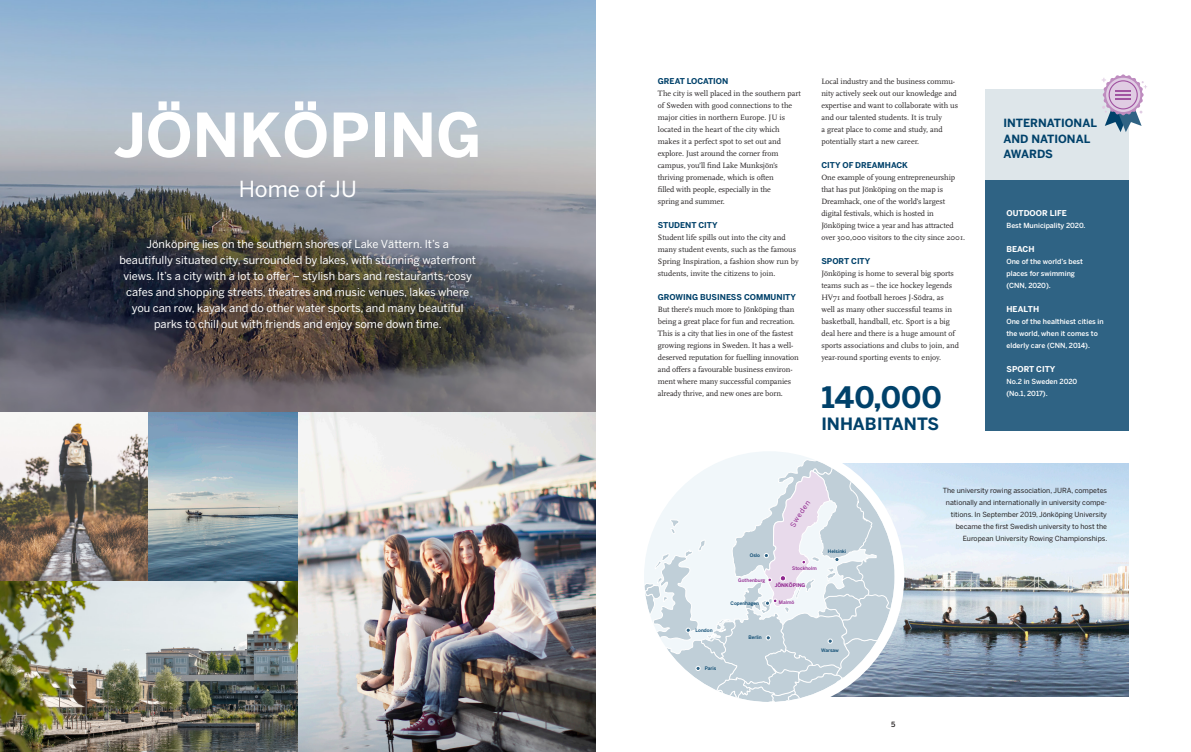
<style>
.page{position:relative;width:1191px;height:752px;background:#fff}
.page>*{position:absolute;margin:0;border:0;box-sizing:border-box;transform-origin:0 0}
.Rubrik_1{font:700 60px "Benton Sans";color:#fff}
.P_-_Uspar{font:700 29.3px "Benton Sans";color:#00416a}
.Rubrik_1_-_light{font:22px "Benton Sans";color:#fff}
.P_-_Uspar-2{font:700 16.8px "Benton Sans";color:#00416a}
.Rubrik_2_-_11{font:700 11.2px "Benton Sans";color:#00416a}
.Ingress_-_regular{font:11px/16px "Benton Sans";color:#fff;text-align:center}
.Ingress_-_light{font:300 11px "Benton Sans";color:#fff}
.P_-_Brödtext{font:8px/12px "Scala OT";color:#231f20}
.Mellanrubrik{font:700 8px "Benton Sans";color:#00416a}
.Mellanrubrik-2{font:700 8px "Benton Sans";color:#fff}
.t1{font:500 7.2px "Benton Sans";color:#231f20}
.P_-_Faktarutor_-_reg{font:7px/12px "Benton Sans";color:#231f20;text-align:right}
.P_-_Faktarutor_-_med{font:500 7px/12px "Benton Sans";color:#fff}
.t2{font:700 5px "Benton Sans";color:#90268f}
.t3{font:500 4.8px "Benton Sans";color:#00416a}
.P_-_Karta{font:500 4.8px "Benton Sans";color:#90268f}
</style>
<div class="page">
<img style="left:298px;top:411px;width:297px;height:340px">
<img style="left:0;top:411px;width:149px;height:170px">
<img style="left:149px;top:411px;width:149px;height:170px">
<img style="left:0;top:581px;width:298px;height:170px">
<div style="left:985px;top:180px;width:143px;height:250px;background:#2f6384"></div>
<img style="left:894px;top:463px;width:234px;height:233px">
<div style="left:634px;top:441px;width:270px;height:270px;border:10px solid #fff;border-radius:50%"></div>
<div style="left:985px;top:89px;width:143px;height:91px;background:#dee6ea"></div>
<svg style="left:1102px;top:74px;width:45px;height:58px"></svg>
<svg style="left:0;top:0;width:595px;height:411px;background:#7e8690"></svg>
<svg style="left:644px;top:451px;width:250px;height:250px"></svg>
<h1 class="Rubrik_1" style="left:114px;top:99px;width:370px">JÖNKÖPING</h1>
<h1 class="Rubrik_1_-_light" style="left:239px;top:176px;width:120px">Home of JU</h1>
<p class="Ingress_-_regular" style="left:119px;top:236px;width:358px">Jönköping lies on the southern shores of Lake Vättern. It’s a beautifully situated city, surrounded by lakes, with stunning waterfront views. It’s a city with a lot to offer – stylish bars and restaurants, cosy cafes and shopping streets, theatres and music venues, lakes where you can row, kayak and do other water sports, and many beautiful parks to chill out with friends and enjoy some down time.</p>
<p class="Ingress_-_light" style="left:217px;top:243px;width:164px">the top places to live in the world.</p>
<p class="Mellanrubrik" style="left:658px;top:76px;width:72px">GREAT LOCATION</p>
<p class="P_-_Brödtext" style="left:658px;top:88px;width:144px">The city is well placed in the southern part of Sweden with good connections to the major cities in northern Europe. JU is located in the heart of the city which</p>
<p class="P_-_Brödtext" style="left:658px;top:136px;width:125px">makes it a perfect spot to set out and explore. Just around the corner from</p>
<p class="P_-_Brödtext" style="left:658px;top:160px;width:121px">campus, you’ll find Lake Munksjön’s</p>
<p class="P_-_Brödtext" style="left:658px;top:172px;width:117px">thriving promenade, which is often</p>
<p class="P_-_Brödtext" style="left:658px;top:184px;width:114px">filled with people, especially in the</p>
<p class="P_-_Brödtext" style="left:658px;top:196px;width:68px">spring and summer.</p>
<p class="Mellanrubrik" style="left:658px;top:220px;width:61px">STUDENT CITY</p>
<p class="P_-_Brödtext" style="left:658px;top:232px;width:142px">Student life spills out into the city and many student events, such as the famous Spring Inspiration, a fashion show run by students, invite the citizens to join.</p>
<p class="Mellanrubrik" style="left:658px;top:292px;width:140px">GROWING BUSINESS COMMUNITY</p>
<p class="P_-_Brödtext" style="left:658px;top:304px;width:142px">But there’s much more to Jönköping than being a great place for fun and recreation.<br>This is a city that lies in one of the fastest growing regions in Sweden. It has a well&shy;deserved reputation for fuelling innovation and offers a favourable business environ&shy;ment where many successful companies already thrive, and new ones are born.</p>
<p class="P_-_Brödtext" style="left:821px;top:76px;width:138px">Local industry and the business commu&shy;nity actively seek out our knowledge and expertise and want to collaborate with us and our talented students. It is truly<br>a great place to come and study, and</p>
<p class="P_-_Brödtext" style="left:821px;top:136px;width:99px">potentially start a new career.</p>
<p class="Mellanrubrik" style="left:821px;top:160px;width:88px">CITY OF DREAMHACK</p>
<p class="P_-_Brödtext" style="left:821px;top:172px;width:135px">One example of young entrepreneurship that has put Jönköping on the map is<br>Dreamhack, one of the world’s largest</p>
<p class="P_-_Brödtext" style="left:821px;top:208px;width:145px">digital festivals, which is hosted in<br>Jönköping twice a year and has attracted over 300,000 visitors to the city since 2001.</p>
<p class="Mellanrubrik" style="left:821px;top:256px;width:50px">SPORT CITY</p>
<p class="P_-_Brödtext" style="left:821px;top:268px;width:139px">Jönköping is home to several big sports teams such as – the ice hockey legends HV71 and football heroes J-Södra, as well as many other successful teams in basketball, handball, etc. Sport is a big deal here and there is a huge amount of sports associations and clubs to join, and year-round sporting events to enjoy.</p>
<p class="P_-_Uspar" style="left:821px;top:379px;width:122px">140,000</p>
<p class="P_-_Uspar-2" style="left:821px;top:413px;width:119px">INHABITANTS</p>
<h2 class="Rubrik_2_-_11" style="left:1003px;top:116px;width:95px">INTERNATIONAL</h2>
<h2 class="Rubrik_2_-_11" style="left:1003px;top:132px;width:88px">AND NATIONAL</h2>
<h2 class="Rubrik_2_-_11" style="left:1003px;top:147px;width:51px">AWARDS</h2>
<p class="Mellanrubrik-2" style="left:1006px;top:208px;width:62px">OUTDOOR LIFE</p>
<p class="P_-_Faktarutor_-_med" style="left:1006px;top:219px;width:80px">Best Municipality 2020.</p>
<p class="Mellanrubrik-2" style="left:1006px;top:244px;width:30px">BEACH</p>
<p class="P_-_Faktarutor_-_med" style="left:1006px;top:255px;width:78px">One of the world’s best</p>
<p class="P_-_Faktarutor_-_med" style="left:1006px;top:267px;width:70px">places for swimming (CNN, 2020).</p>
<p class="Mellanrubrik-2" style="left:1006px;top:304px;width:34px">HEALTH</p>
<p class="P_-_Faktarutor_-_med" style="left:1006px;top:315px;width:99px">One of the healthiest cities in the world, when it comes to elderly care (CNN, 2014).</p>
<p class="Mellanrubrik-2" style="left:1006px;top:364px;width:50px">SPORT CITY</p>
<p class="P_-_Faktarutor_-_med" style="left:1006px;top:375px;width:72px">No.2 in Sweden 2020</p>
<p class="P_-_Faktarutor_-_med" style="left:1006px;top:387px;width:43px">(No.1, 2017).</p>
<p class="t3" style="left:750px;top:552px;width:12px">Oslo</p>
<p class="t3" style="left:828px;top:548px;width:20px">Helsinki</p>
<p class="P_-_Faktarutor_-_reg" style="left:942px;top:483px;width:166px">The university rowing association, JURA, competes nationally and internationally in university compe&shy;titions. In September 2019, Jönköping University became the first Swedish university to host the European University Rowing Championships.</p>
<p class="t3" style="left:695px;top:627px;width:18px">London</p>
<p class="t3" style="left:705px;top:665px;width:13px">Paris</p>
<p class="P_-_Karta" style="left:738px;top:576px;width:29px">Gothenburg</p>
<p class="t3" style="left:730px;top:600px;width:30px">Copenhagen</p>
<p class="P_-_Karta" style="left:792px;top:565px;width:26px">Stockholm</p>
<p class="t2" style="left:774px;top:582px;width:32px">JÖNKÖPING</p>
<p class="P_-_Karta" style="left:779px;top:598px;width:17px">Malmö</p>
<p class="t3" style="left:748px;top:634px;width:15px">Berlin</p>
<p class="t3" style="left:821px;top:646px;width:19px">Warsaw</p>
<p class="t1" style="left:891px;top:719px;width:6px">5</p>
</div>
